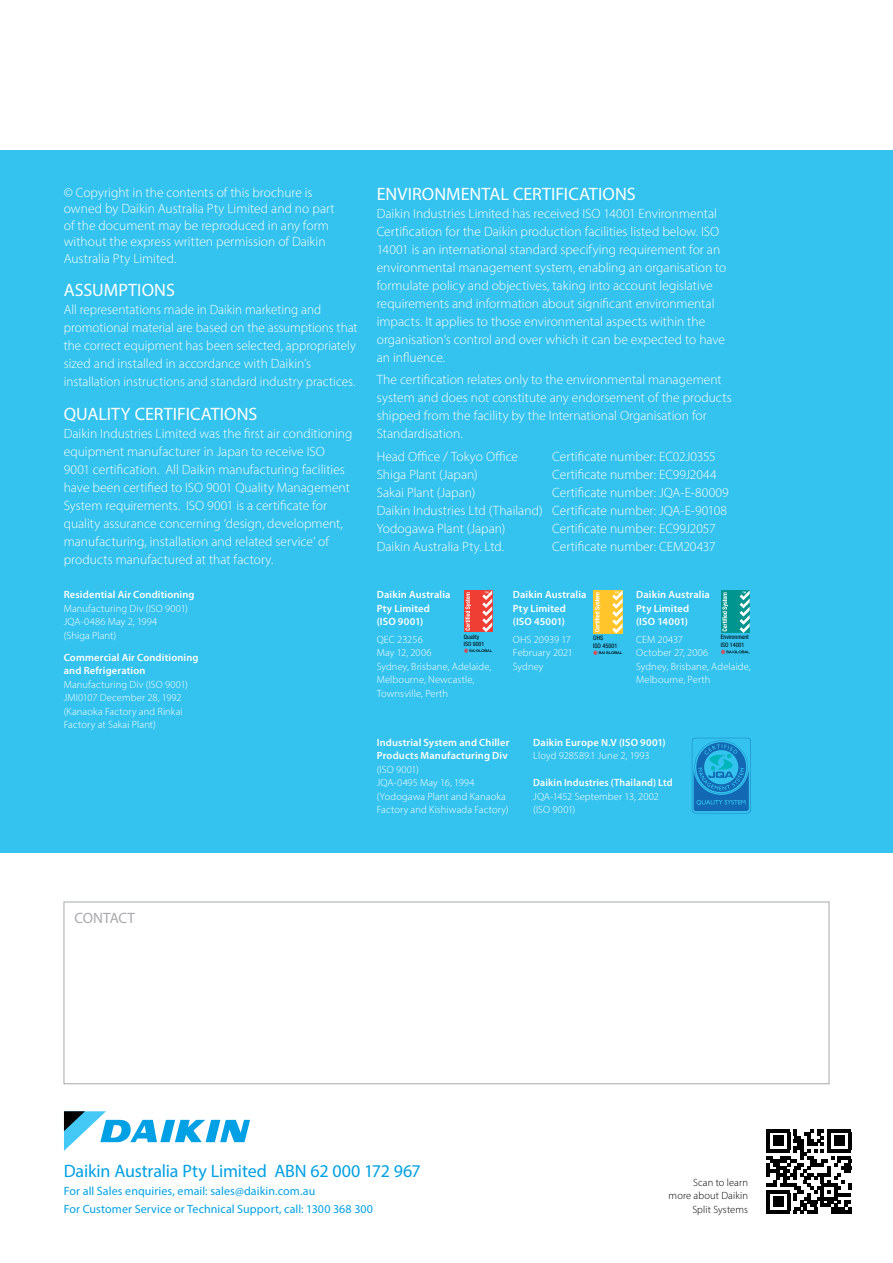
<style>
.page{position:relative;width:893px;height:1263px;background:#fff}
.page>*{position:absolute;margin:0;border:0;box-sizing:border-box;transform-origin:0 0}
.t1{font:18px "Myriad Pro";letter-spacing:.005em;color:#fff}
.t2{font:18px "Myriad Pro";letter-spacing:-.01em;color:#00a1e4}
.t3{font:15px "Myriad Pro";letter-spacing:-.01em;color:#a7a9ac}
.t4{font:300 13.5px/18px "Myriad Pro";color:#fff}
.t5{font:12px/18px "Myriad Pro";letter-spacing:.005em;color:#00a1e4}
.t6{font:300 10.5px/13.5px "Myriad Pro";letter-spacing:.01em;color:#fff}
.t7{font:600 10.5px/13.5px "Myriad Pro";letter-spacing:.015em;color:#fff}
.t8{font:300 10.5px/13.5px "Myriad Pro";letter-spacing:.01em;color:#000;text-align:right}
.t9{font:600 10.5px "Myriad Pro";letter-spacing:.015em;color:#fff;scale:.96 1}
.t10{font:condensed 6.15px/7.4px "Helvetica Neue LT Std";color:#000}
.t11{font:condensed 6px/7.4px "Helvetica Neue LT";color:#000}
</style>
<div class="page">
<svg style="left:64px;top:1111px;width:186px;height:40px"></svg>
<div style="left:64px;top:902px;width:765px;height:182px;border:1px solid #a7a9ac"></div>
<div style="left:0;top:151px;width:893px;height:702px;background:#33c3ee"></div>
<svg style="left:692px;top:738px;width:59px;height:75px"></svg>
<div style="left:593px;top:590px;width:29px;height:43px;background:#ffc52b"></div>
<svg style="left:595px;top:592px;width:5px;height:40px"></svg>
<svg style="left:612px;top:591px;width:10px;height:42px"></svg>
<svg style="left:593px;top:650px;width:29px;height:5px"></svg>
<div style="left:721px;top:590px;width:29px;height:43px;background:#00958f"></div>
<svg style="left:722px;top:592px;width:6px;height:39px"></svg>
<svg style="left:739px;top:590px;width:11px;height:43px"></svg>
<svg style="left:721px;top:650px;width:29px;height:4px"></svg>
<div style="left:464px;top:590px;width:28px;height:42px;background:#ef3e33"></div>
<svg style="left:465px;top:592px;width:6px;height:38px"></svg>
<svg style="left:482px;top:590px;width:10px;height:42px"></svg>
<svg style="left:464px;top:649px;width:28px;height:4px"></svg>
<svg style="left:766px;top:1129px;width:85px;height:85px"></svg>
<hr style="left:766px;top:1210px;width:24px;height:4px;background:#000">
<div style="left:773px;top:1197px;width:10px;height:10px;background:#000"></div>
<p class="t4" style="left:64px;top:184px;width:272px;line-height:16.5px">© Copyright in the contents of this brochure is owned by Daikin Australia Pty Limited and no part of the document may be reproduced in any form without the express written permission of Daikin Australia Pty Limited.</p>
<h1 class="t1" style="left:64px;top:279px;width:113px">ASSUMPTIONS</h1>
<p class="t4" style="left:64px;top:301px;width:295px">All representations made in Daikin marketing and promotional material are based on the assumptions that the correct equipment has been selected, appropriately sized and installed in accordance with Daikin’s installation instructions and standard industry practices.</p>
<h1 class="t1" style="left:64px;top:403px;width:195px">QUALITY CERTIFICATIONS</h1>
<p class="t4" style="left:64px;top:425px;width:290px">Daikin Industries Limited was the first air conditioning equipment manufacturer in Japan to receive ISO 9001 certification. All Daikin manufacturing facilities have been certified to ISO 9001 Quality Management System requirements. ISO 9001 is a certificate for quality assurance concerning ‘design, development, manufacturing, installation and related service’ of products manufactured at that factory.</p>
<p class="t7" style="left:64px;top:588px;width:132px">Residential Air Conditioning</p>
<p class="t6" style="left:64px;top:601px;width:126px">Manufacturing Div (ISO 9001)<br>JQA-0486 May 2, 1994<br>(Shiga Plant)</p>
<p class="t7" style="left:64px;top:650px;width:136px">Commercial Air Conditioning and Refrigeration</p>
<p class="t6" style="left:64px;top:677px;width:126px">Manufacturing Div (ISO 9001)<br>JMI0107 December 28, 1992 (Kanaoka Factory and Rinkai<br>Factory at Sakai Plant)</p>
<h1 class="t1" style="left:377px;top:183px;width:260px">ENVIRONMENTAL CERTIFICATIONS</h1>
<p class="t4" style="left:377px;top:204px;width:351px">Daikin Industries Limited has received ISO 14001 Environmental Certification for the Daikin production facilities listed below. ISO 14001 is an international standard specifying requirement for an environmental management system, enabling an organisation to formulate policy and objectives, taking into account legislative requirements and information about significant environmental impacts. It applies to those environmental aspects within the organisation’s control and over which it can be expected to have an influence.</p>
<p class="t4" style="left:377px;top:371px;width:356px">The certification relates only to the environmental management system and does not constitute any endorsement of the products shipped from the facility by the International Organisation for Standardisation.</p>
<p class="t4" style="left:377px;top:447px;width:143px">Head Office / Tokyo Office</p>
<p class="t4" style="left:552px;top:447px;width:165px">Certificate number: EC02J0355</p>
<p class="t4" style="left:377px;top:465px;width:102px">Shiga Plant (Japan)</p>
<p class="t4" style="left:552px;top:465px;width:166px">Certificate number: EC99J2044</p>
<p class="t4" style="left:377px;top:483px;width:100px">Sakai Plant (Japan)</p>
<p class="t4" style="left:377px;top:483px;width:354px;text-indent:176px">Certificate number: JQA-E-80009<br>Daikin Industries Ltd (Thailand) Certificate number: JQA-E-90108<br>Yodogawa Plant (Japan)</p>
<p class="t4" style="left:552px;top:519px;width:165px">Certificate number: EC99J2057</p>
<p class="t4" style="left:377px;top:537px;width:129px">Daikin Australia Pty. Ltd.</p>
<p class="t4" style="left:552px;top:537px;width:165px">Certificate number: CEM20437</p>
<p class="t7" style="left:377px;top:588px;width:75px">Daikin Australia<br>Pty Limited (ISO 9001)</p>
<p class="t6" style="left:377px;top:632px;width:116px">QEC 23256<br>May 12, 2006<br>Sydney, Brisbane, Adelaide,<br>Melbourne, Newcastle,<br>Townsville, Perth</p>
<p class="t11" style="left:464px;top:633px;width:22px">Quality<br>ISO 9001</p>
<p class="t7" style="left:513px;top:588px;width:75px">Daikin Australia<br>Pty Limited (ISO 45001)</p>
<p class="t6" style="left:513px;top:632px;width:62px">OHS 20939 17<br>February 2021<br>Sydney</p>
<p class="t10" style="left:593px;top:634px;width:26px">OHS<br>ISO 45001</p>
<p class="t7" style="left:636px;top:588px;width:75px">Daikin Australia<br>Pty Limited (ISO 14001)</p>
<p class="t6" style="left:636px;top:632px;width:116px">CEM 20437<br>October 27, 2006<br>Sydney, Brisbane, Adelaide,<br>Melbourne, Perth</p>
<p class="t11" style="left:721px;top:634px;width:29px">Environment<br>ISO 14001</p>
<p class="t7" style="left:377px;top:735px;width:134px">Industrial System and Chiller<br>Products Manufacturing Div</p>
<p class="t6" style="left:377px;top:762px;width:134px">(ISO 9001)<br>JQA-0495 May 16, 1994 (Yodogawa Plant and Kanaoka<br>Factory and Kishiwada Factory)</p>
<p class="t7" style="left:533px;top:735px;width:134px">Daikin Europe N.V (ISO 9001)</p>
<p class="t6" style="left:533px;top:749px;width:118px">Lloyd 928589.1 June 2, 1993</p>
<p class="t9" style="left:533px;top:776px;width:147px">Daikin Industries (Thailand) Ltd</p>
<p class="t6" style="left:533px;top:789px;width:127px">JQA-1452 September 13, 2002 (ISO 9001)</p>
<p class="t3" style="left:75px;top:909px;width:62px">CONTACT</p>
<h1 class="t2" style="left:64px;top:1159px;width:359px">Daikin Australia Pty Limited ABN 62 000 172 967</h1>
<p class="t5" style="left:64px;top:1181px;width:311px">For all Sales enquiries, email: sales@daikin.com.au<br>For Customer Service or Technical Support, call: 1300 368 300</p>
<p class="t8" style="left:669px;top:1175px;width:81px">Scan to learn more about Daikin<br>Split Systems</p>
</div>
